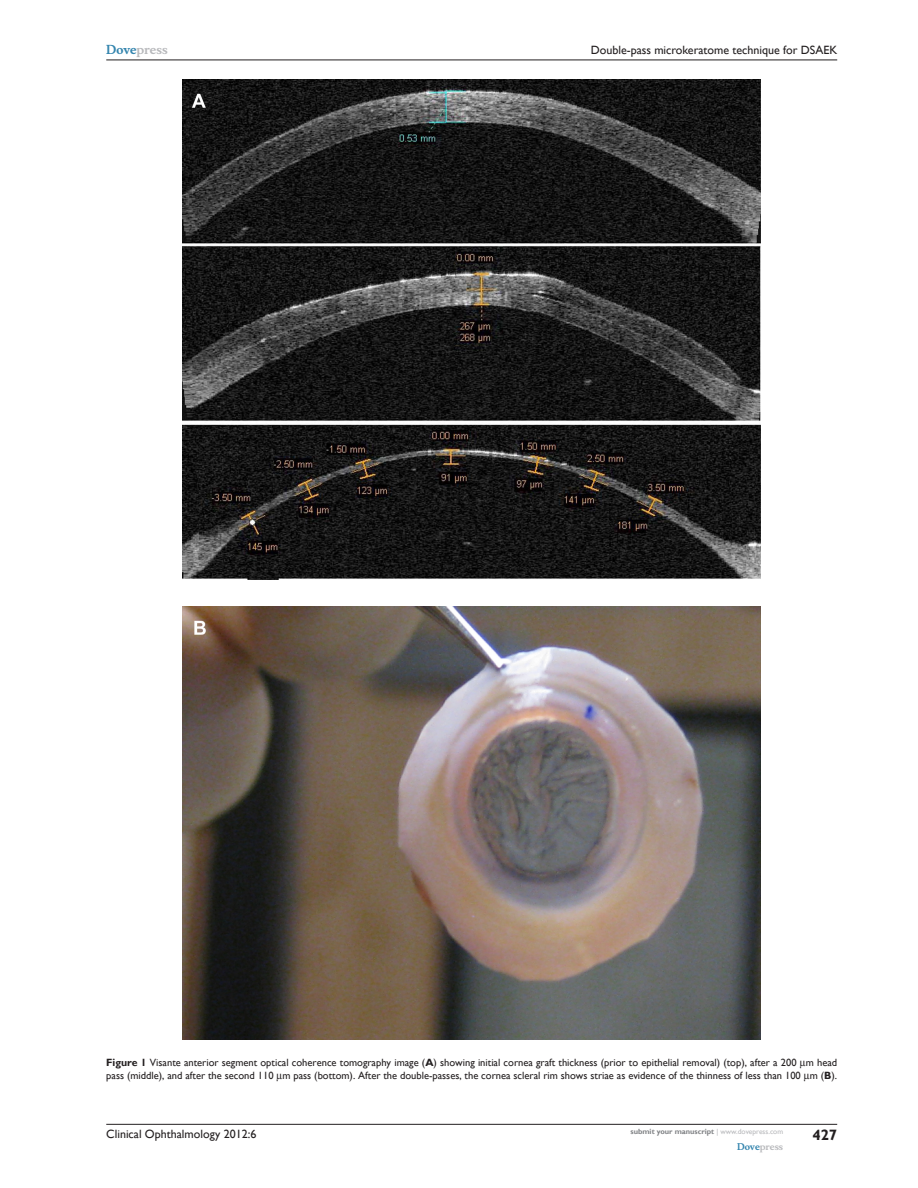
<style>
.page{position:relative;width:918px;height:1188px;background:#fff}
.page>*{position:absolute;margin:0;border:0;box-sizing:border-box;transform-origin:0 0}
.t1{font:700 15px "Gill Sans";color:#231f20}
.t2{font:12px "Gill Sans";color:#231f20}
.t3{font:700 12px "Musee";color:#b8b9bc}
.t4{font:10.5px/13.5px "Gill Sans";color:#231f20}
.t5{font:700 9px "Musee";color:#b8b9bc}
.t6{font:700 7.5px "Gill Sans";color:#808285}
.s1{color:#3485ae}
.s2{font-weight:700}
.s3{font-weight:400;color:#b8b9bc}
</style>
<div class="page">
<img style="left:183px;top:80px;width:578px;height:500px">
<img style="left:183px;top:606px;width:578px;height:434px">
<hr style="left:106px;top:1124px;width:731px;height:1px;background:#231f20">
<hr style="left:106px;top:60px;width:731px;height:1px;background:#231f20">
<p class="t3" style="left:106px;top:43px;width:63px"><span class="s1">Dove</span>press</p>
<p class="t2" style="left:591px;top:43px;width:248px">Double-pass microkeratome technique for DSAEK</p>
<p class="t4" style="left:106px;top:1056px;width:732px"><span class="s2">Figure 1</span> Visante anterior segment optical coherence tomography image (<span class="s2">A</span>) showing initial cornea graft thickness (prior to epithelial removal) (top), after a 200 m head pass (middle), and after the second 110 m pass (bottom). After the double-passes, the cornea scleral rim shows striae as evidence of the thinness of less than 100 m (<span class="s2">B</span>).</p>
<p class="t2" style="left:106px;top:1127px;width:152px">Clinical Ophthalmology 2012:6</p>
<p class="t6" style="left:631px;top:1127px;width:154px">submit your manuscript <span class="s3">| www.dovepress.com</span></p>
<p class="t5" style="left:737px;top:1141px;width:48px"><span class="s1">Dove</span>press</p>
<h1 class="t1" style="left:812px;top:1126px;width:26px">427</h1>
</div>
